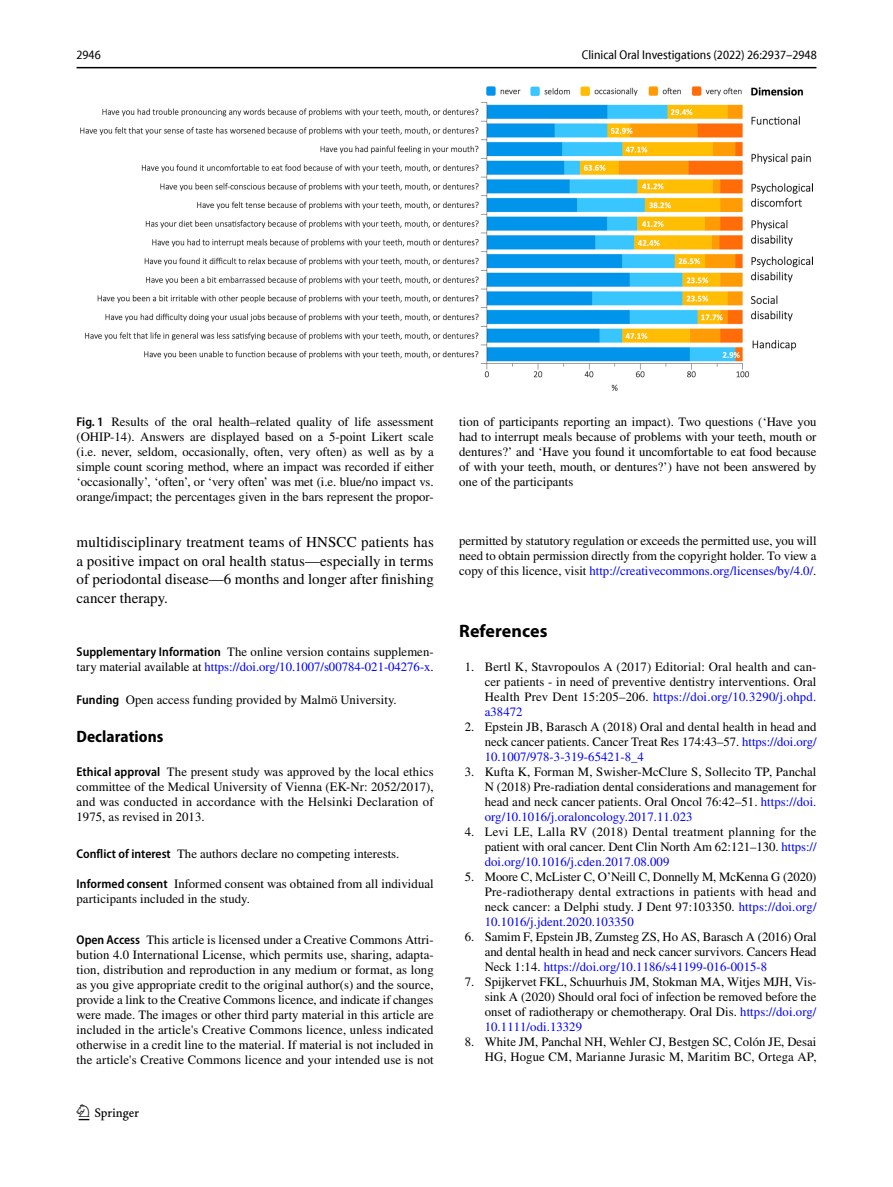
<style>
.page{position:relative;width:893px;height:1187px;background:#fff}
.page>*{position:absolute;margin:0;border:0;box-sizing:border-box;transform-origin:0 0}
.t1{font:22.5px "Springnew Regular 2";color:#000}
.t2{font:700 18px "Myriad Pro";letter-spacing:.005em;color:#000}
.t3{font:700 semi-condensed 16.5px "Myriad Pro";letter-spacing:.005em;color:#000}
.t4{font:15px/18.8px "STIX";letter-spacing:.005em;color:#000;text-align:justify}
.t5{font:12.75px/15px "STIX";letter-spacing:.005em;color:#000;text-align:justify}
.t6{font:semi-condensed 12.75px "Myriad Pro Unic";color:#000}
.s1{font-family:"Myriad Pro";font-weight:600;font-stretch:semi-condensed}
.s2{color:#00f}
</style>
<div class="page">
<hr style="left:77px;top:67px;width:739px;height:1px;background:#000">
<img style="left:81px;top:87px;width:731px;height:304px">
<p class="t6" style="left:77px;top:50px;width:26px">2946</p>
<p class="t6" style="left:582px;top:50px;width:236px">Clinical Oral Investigations (2022) 26:2937–2948</p>
<p class="t5" style="left:77px;top:415px;width:359px"><span class="s1">Fig. 1</span> Results of the oral health–related quality of life assessment (OHIP-14). Answers are displayed based on a 5-point Likert scale (i.e. never, seldom, occasionally, often, very often) as well as by a simple count scoring method, where an impact was recorded if either ‘occasionally’, ‘often’, or ‘very often’ was met (i.e. blue/no impact vs. orange/impact; the percentages given in the bars represent the propor-</p>
<p class="t5" style="left:459px;top:415px;width:359px">tion of participants reporting an impact). Two questions (‘Have you had to interrupt meals because of problems with your teeth, mouth or dentures?’ and ‘Have you found it uncomfortable to eat food because of with your teeth, mouth, or dentures?’) have not been answered by one of the participants</p>
<p class="t4" style="left:77px;top:533px;width:359px">multidisciplinary treatment teams of HNSCC patients has a positive impact on oral health status—especially in terms of periodontal disease—6 months and longer after finishing cancer therapy.</p>
<p class="t5" style="left:77px;top:644px;width:359px"><span class="s1">Supplementary Information</span> The online version contains supplemen&shy;tary material available at <span class="s2">https://doi.org/10.1007/s00784-021-04276-x</span>.</p>
<p class="t5" style="left:77px;top:693px;width:322px"><span class="s1">Funding</span> Open access funding provided by Malmö University.</p>
<p class="t3" style="left:77px;top:727px;width:88px">Declarations</p>
<p class="t5" style="left:77px;top:764px;width:359px"><span class="s1">Ethical approval</span> The present study was approved by the local ethics committee of the Medical University of Vienna (EK-Nr: 2052/2017), and was conducted in accordance with the Helsinki Declaration of 1975, as revised in 2013.</p>
<p class="t5" style="left:77px;top:847px;width:324px"><span class="s1">Conflict of interest</span> The authors declare no competing interests.</p>
<p class="t5" style="left:77px;top:877px;width:359px"><span class="s1">Informed consent</span> Informed consent was obtained from all individual participants included in the study.</p>
<p class="t5" style="left:77px;top:933px;width:359px"><span class="s1">Open Access</span> This article is licensed under a Creative Commons Attri&shy;bution 4.0 International License, which permits use, sharing, adapta&shy;tion, distribution and reproduction in any medium or format, as long as you give appropriate credit to the original author(s) and the source, provide a link to the Creative Commons licence, and indicate if changes were made. The images or other third party material in this article are included in the article's Creative Commons licence, unless indicated otherwise in a credit line to the material. If material is not included in the article's Creative Commons licence and your intended use is not</p>
<h1 class="t1" style="left:79px;top:1104px;width:62px">1 3</h1>
<p class="t5" style="left:459px;top:534px;width:359px">permitted by statutory regulation or exceeds the permitted use, you will need to obtain permission directly from the copyright holder. To view a copy of this licence, visit <span class="s2">http://creativecommons.org/licenses/by/4.0/</span>.</p>
<h2 class="t2" style="left:459px;top:619px;width:90px">References</h2>
<p class="t5" style="left:485px;top:660px;width:333px;text-indent:-20px">1. Bertl K, Stavropoulos A (2017) Editorial: Oral health and can&shy;cer patients - in need of preventive dentistry interventions. Oral Health Prev Dent 15:205–206. <span class="s2">https://doi.org/10.3290/j.ohpd. a38472</span></p>
<p class="t5" style="left:485px;top:720px;width:333px;text-indent:-20px">2. Epstein JB, Barasch A (2018) Oral and dental health in head and neck cancer patients. Cancer Treat Res 174:43–57. <span class="s2">https://doi.org/ 10.1007/978-3-319-65421-8_4</span></p>
<p class="t5" style="left:485px;top:765px;width:333px;text-indent:-20px">3. Kufta K, Forman M, Swisher-McClure S, Sollecito TP, Panchal N (2018) Pre-radiation dental considerations and management for head and neck cancer patients. Oral Oncol 76:42–51. <span class="s2">https://doi. org/10.1016/j.oraloncology.2017.11.023</span></p>
<p class="t5" style="left:485px;top:825px;width:333px;text-indent:-20px">4. Levi LE, Lalla RV (2018) Dental treatment planning for the patient with oral cancer. Dent Clin North Am 62:121–130. <span class="s2">https:// doi.org/10.1016/j.cden.2017.08.009</span></p>
<p class="t5" style="left:485px;top:870px;width:333px;text-indent:-20px">5. Moore C, McLister C, O’Neill C, Donnelly M, McKenna G (2020)<br>Pre-radiotherapy dental extractions in patients with head and neck cancer: a Delphi study. J Dent 97:103350. <span class="s2">https://doi.org/ 10.1016/j.jdent.2020.103350</span></p>
<p class="t5" style="left:485px;top:930px;width:333px;text-indent:-20px">6. Samim F, Epstein JB, Zumsteg ZS, Ho AS, Barasch A (2016) Oral and dental health in head and neck cancer survivors. Cancers Head Neck 1:14. <span class="s2">https://doi.org/10.1186/s41199-016-0015-8</span></p>
<p class="t5" style="left:485px;top:975px;width:333px;text-indent:-20px">7. Spijkervet FKL, Schuurhuis JM, Stokman MA, Witjes MJH, Vis&shy;sink A (2020) Should oral foci of infection be removed before the onset of radiotherapy or chemotherapy. Oral Dis. <span class="s2">https://doi.org/ 10.1111/odi.13329</span></p>
<p class="t5" style="left:465px;top:1035px;width:353px;text-align:right">8. White JM, Panchal NH, Wehler CJ, Bestgen SC, Colón JE, Desai<br>HG, Hogue CM, Marianne Jurasic M, Maritim BC, Ortega AP,</p>
</div>
